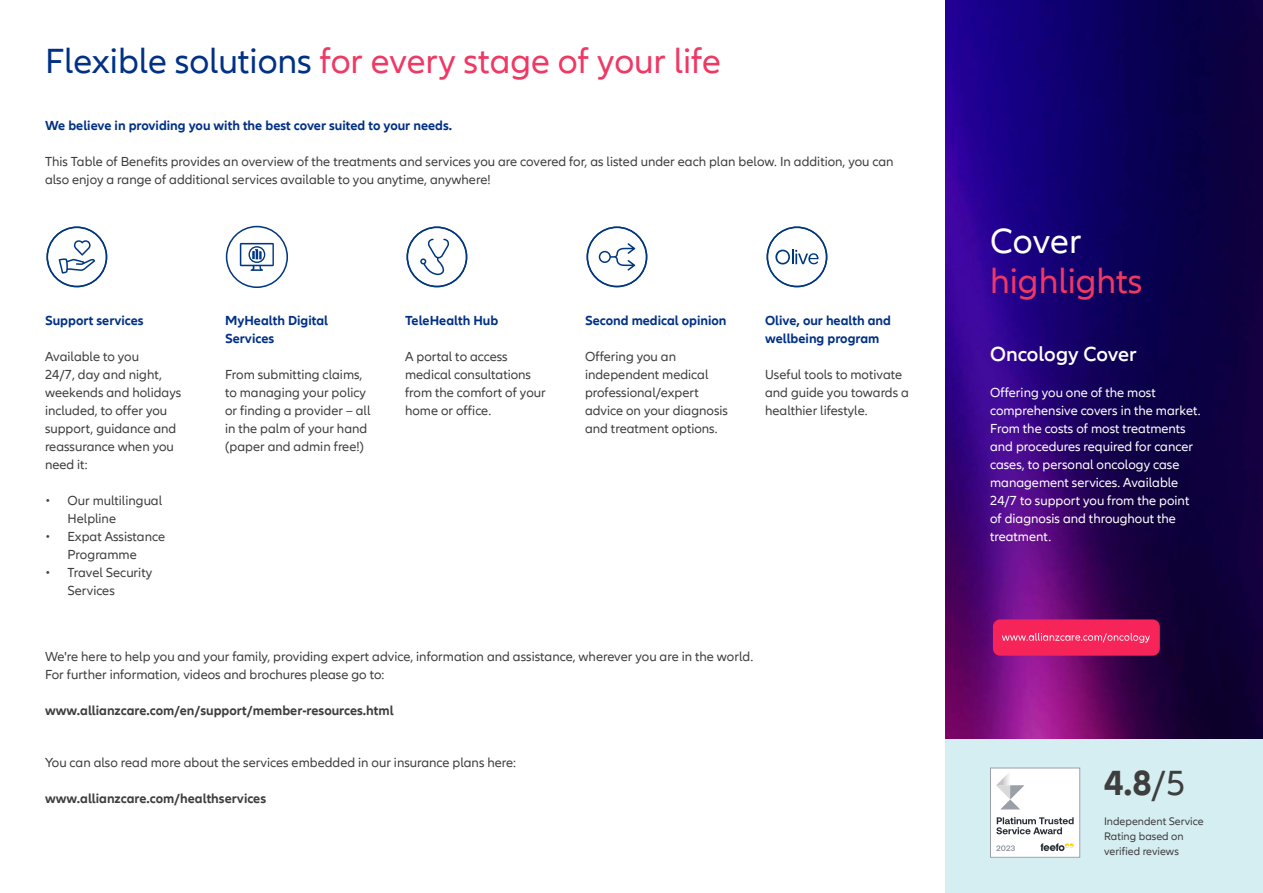
<style>
.page{position:relative;width:1263px;height:893px;background:#fff}
.page>*{position:absolute;margin:0;border:0;box-sizing:border-box;transform-origin:0 0}
.Subhead1{font:36px "Allianz Neo";color:#ef3864}
.t1{font:700 36px "Allianz Neo";color:#3e3e3f}
.Subhead1-2{font:36px "Allianz Neo";color:#fff}
.t2{font:600 21px "Allianz Neo";color:#fff}
.t3{font:13.5px/18px "Allianz Neo";color:#3e3e3f}
.t4{font:13.5px/18px "Allianz Neo";color:#fff}
.t5{font:700 13.5px/18px "Allianz Neo";color:#003186}
.t6{font:700 13.5px "Allianz Neo";color:#3e3e3f}
.t7{font:11.25px/15px "Allianz Neo";color:#3e3e3f}
.s1{color:#003186}
.s2{font-weight:300}
.s3{font-weight:400}
</style>
<div class="page">
<div style="left:945px;top:739px;width:318px;height:154px;background:#d5eef1"></div>
<img style="left:945px;top:0;width:318px;height:739px">
<div style="left:990px;top:768px;width:90px;height:89px;background:#fff"></div>
<div style="left:990px;top:768px;width:90px;height:90px;border:1px solid #9a9faa"></div>
<svg style="left:996px;top:817px;width:78px;height:17px"></svg>
<svg style="left:996px;top:845px;width:19px;height:6px"></svg>
<svg style="left:1040px;top:843px;width:34px;height:8px"></svg>
<svg style="left:996px;top:773px;width:28px;height:36px"></svg>
<svg style="left:47px;top:227px;width:60px;height:60px"></svg>
<svg style="left:226px;top:226px;width:62px;height:62px"></svg>
<svg style="left:407px;top:227px;width:60px;height:60px"></svg>
<svg style="left:587px;top:227px;width:60px;height:60px"></svg>
<svg style="left:767px;top:227px;width:60px;height:60px"></svg>
<svg style="left:993px;top:619px;width:167px;height:37px;background:#f12d61"></svg>
<p class="Subhead1" style="left:45px;top:40px;width:677px"><span class="s1">Flexible solutions</span> for every stage of your life</p>
<p class="t5" style="left:45px;top:117px;width:409px">We believe in providing you with the best cover suited to your needs.</p>
<p class="t3" style="left:45px;top:153px;width:850px">This Table of Benefits provides an overview of the treatments and services you are covered for, as listed under each plan below. In addition, you can also enjoy a range of additional services available to you anytime, anywhere!</p>
<p class="t5" style="left:45px;top:312px;width:100px">Support services</p>
<p class="t3" style="left:45px;top:348px;width:138px">Available to you<br>24/7, day and night, weekends and holidays included, to offer you support, guidance and reassurance when you need it:</p>
<p class="t3" style="left:68px;top:492px;width:96px;text-indent:-22px"><span class="s2">•</span> Our multilingual<br>Helpline</p>
<p class="t3" style="left:45px;top:528px;width:122px;text-align:center"><span class="s2">•</span> Expat Assistance<br>Programme</p>
<p class="t3" style="left:68px;top:564px;width:86px;text-indent:-22px"><span class="s2">•</span> Travel Security<br>Services</p>
<p class="t5" style="left:225px;top:312px;width:105px">MyHealth Digital<br>Services</p>
<p class="t3" style="left:225px;top:366px;width:147px">From submitting claims, to managing your policy or finding a provider – all in the palm of your hand (paper and admin free!)</p>
<p class="t5" style="left:405px;top:312px;width:95px">TeleHealth Hub</p>
<p class="t3" style="left:405px;top:348px;width:142px">A portal to access medical consultations from the comfort of your home or office.</p>
<p class="t5" style="left:585px;top:312px;width:143px">Second medical opinion</p>
<p class="t3" style="left:585px;top:348px;width:144px">Offering you an independent medical professional/expert advice on your diagnosis and treatment options.</p>
<p class="t5" style="left:765px;top:312px;width:127px">Olive, our health and wellbeing program</p>
<p class="t3" style="left:765px;top:366px;width:145px">Useful tools to motivate and guide you towards a healthier lifestyle.</p>
<p class="t3" style="left:45px;top:648px;width:710px">We're here to help you and your family, providing expert advice, information and assistance, wherever you are in the world.</p>
<p class="t3" style="left:45px;top:666px;width:341px">For further information, videos and brochures please go to:</p>
<p class="t6" style="left:45px;top:702px;width:350px">www.allianzcare.com/en/support/member-resources.html</p>
<p class="t3" style="left:45px;top:754px;width:473px">You can also read more about the services embedded in our insurance plans here:</p>
<p class="t6" style="left:45px;top:791px;width:223px">www.allianzcare.com/healthservices</p>
<p class="Subhead1-2" style="left:990px;top:220px;width:93px">Cover</p>
<p class="Subhead1" style="left:990px;top:261px;width:154px">highlights</p>
<p class="t2" style="left:990px;top:342px;width:148px">Oncology Cover</p>
<p class="t4" style="left:990px;top:384px;width:212px">Offering you one of the most comprehensive covers in the market.<br>From the costs of most treatments and procedures required for cancer cases, to personal oncology case management services. Available<br>24/7 to support you from the point of diagnosis and throughout the treatment.</p>
<p class="t1" style="left:1104px;top:762px;width:83px">4.8<span class="s3">/5</span></p>
<p class="t7" style="left:1104px;top:814px;width:101px">Independent Service<br>Rating based on verified reviews</p>
</div>
